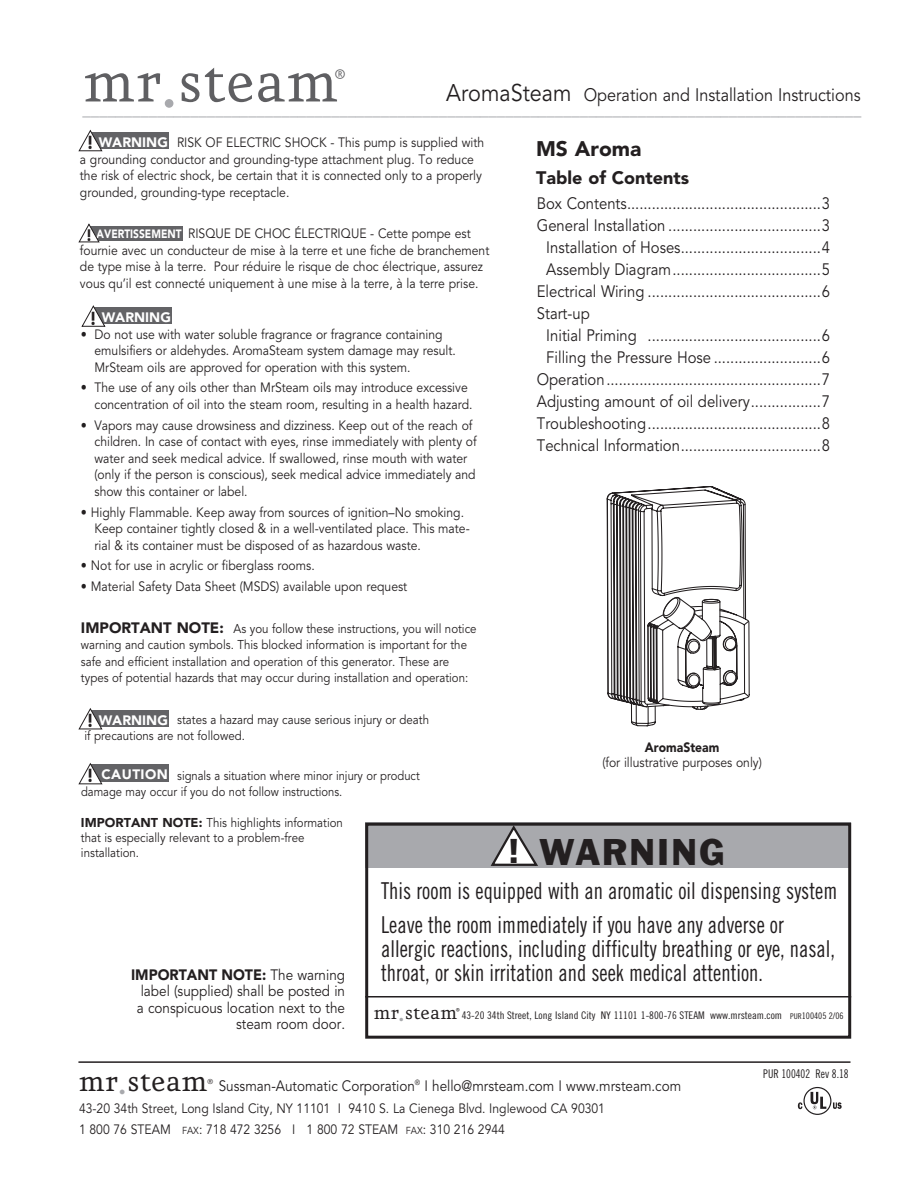
<style>
.page{position:relative;width:918px;height:1188px;background:#fff}
.page>*{position:absolute;margin:0;border:0;box-sizing:border-box;transform-origin:0 0}
.t1{font:69px "Eureka";color:#5f5f62}
.t2{font:39px "Franklin Got T";letter-spacing:.045em;color:#231f20}
.t3{font:34.65px "Eureka";color:#231f20}
.t4{font:23.25px/33.8px "Trade Gothic Cond Eighteen";color:#231f20;scale:.9 1}
.t5{font:300 23.25px "Eureka Sans";color:#5f5f62}
.t6{font:22.5px "Eureka";color:#231f20}
.t7{font:900 21px "Avenir";color:#231f20}
.t8{font:19.5px "Eureka Sans";color:#a8a9ad;scale:.85 1}
.t9{font:18px "Avenir";color:#231f20;scale:.9 1}
.t10{font:900 18px "Avenir";color:#231f20}
.t11{font:16.5px "Avenir";color:#231f20;scale:.9 1}
.t12{font:15px/16.5px "Avenir";color:#231f20;text-align:right;scale:.9 1}
.t13{font:900 13.65px "Avenir";color:#fff}
.t14{font:900 13.65px "Avenir";letter-spacing:.035em;color:#fff}
.t15{font:13.5px/16.5px "Avenir";color:#231f20;scale:.9 1}
.t16{font:900 13.5px "Avenir";color:#231f20;scale:.9 1}
.t17{font:12.75px/16.5px "Avenir";color:#231f20;scale:.9 1}
.t18{font:12.75px/16.5px "Avenir";color:#231f20;scale:.88 1}
.t19{font:12px "Trade Gothic Cond Eighteen";color:#231f20;scale:.9 1}
.t20{font:900 12px "Avenir";color:#fff;scale:.85 1}
.t21{font:10.5px "Trade Gothic Cond Eighteen";color:#231f20}
.t22{font:8.25px "Eureka Sans";color:#231f20}
.t23{font:7.05px "Avenir";color:#231f20}
.s1{font-size:75px;color:#a8a9ad}
.s2{font-size:24px}
.s3{font-size:18.75px;color:#231f20}
.s4{font-weight:900;font-size:15px}
.s5{font-weight:900}
.s6{font-size:16.5px;color:#231f20}
.s7{font-family:"Frutiger";font-weight:900;font-size:34.5px}
.s8{font-size:22.5px}
.s9{font-size:30px;color:#a8a9ad}
.s10{font-size:7.8px}
.s11{font-size:9px}
.s12{font-size:40.95px;color:#a8a9ad}
.s13{font-size:10.2px}
.s14{font-style:inherit}
</style>
<div class="page">
<svg style="left:798px;top:1102px;width:4px;height:7px"></svg>
<div style="left:803px;top:1087px;width:28px;height:28px;border:1px solid #231f20;border-radius:50%"></div>
<svg style="left:811px;top:1092px;width:15px;height:17px"></svg>
<svg style="left:833px;top:1102px;width:9px;height:7px"></svg>
<hr style="left:78px;top:1061px;width:773px;height:2px;background:#231f20">
<svg style="left:607px;top:486px;width:143px;height:240px"></svg>
<div style="left:90px;top:133px;width:79px;height:16px;background:#636366"></div>
<svg style="left:78px;top:129px;width:25px;height:23px"></svg>
<div style="left:93px;top:308px;width:79px;height:16px;background:#636366"></div>
<svg style="left:81px;top:305px;width:25px;height:22px"></svg>
<div style="left:90px;top:711px;width:79px;height:16px;background:#636366"></div>
<svg style="left:78px;top:708px;width:25px;height:22px"></svg>
<div style="left:90px;top:765px;width:79px;height:17px;background:#636366"></div>
<svg style="left:78px;top:763px;width:25px;height:22px"></svg>
<div style="left:89px;top:226px;width:94px;height:14px;background:#636366"></div>
<svg style="left:78px;top:223px;width:22px;height:20px"></svg>
<div style="left:365px;top:823px;width:486px;height:45px;background:#a8a9ad"></div>
<div style="left:365px;top:823px;width:486px;height:216px;border:3px solid #231f20"></div>
<svg style="left:490px;top:823px;width:50px;height:43px"></svg>
<hr style="left:365px;top:996px;width:486px;height:2px;background:#231f20">
<h1 class="t1" style="left:82px;top:51px;width:257px">mr<span class="s1">.</span>steam</h1>
<h3 class="t5" style="left:335px;top:68px;width:11px">®</h3>
<h3 class="t9" style="left:446px;top:85px;width:462px"><span class="s2">AromaSteam</span> Operation and Installation Instructions</h3>
<h3 class="t8" style="left:82px;top:100px;width:918px">______________________________________________________________________________________________</h3>
<h3 class="t7" style="left:536px;top:136px;width:107px">MS Aroma</h3>
<h3 class="t10" style="left:536px;top:167px;width:154px">Table of Contents</h3>
<p class="t11" style="left:537px;top:194px;width:327px">Box Contents...............................................3</p>
<p class="t11" style="left:537px;top:216px;width:327px">General Installation .....................................3</p>
<p class="t11" style="left:546px;top:238px;width:317px">Installation of Hoses..................................4</p>
<p class="t11" style="left:546px;top:260px;width:317px">Assembly Diagram....................................5</p>
<p class="t11" style="left:537px;top:282px;width:327px">Electrical Wiring ..........................................6</p>
<p class="t11" style="left:537px;top:304px;width:60px">Start-up</p>
<p class="t11" style="left:546px;top:326px;width:317px">Initial Priming ..........................................6</p>
<p class="t11" style="left:546px;top:348px;width:317px">Filling the Pressure Hose ..........................6</p>
<p class="t11" style="left:537px;top:370px;width:327px">Operation....................................................7</p>
<p class="t11" style="left:537px;top:392px;width:327px">Adjusting amount of oil delivery.................7</p>
<p class="t11" style="left:537px;top:414px;width:327px">Troubleshooting..........................................8</p>
<p class="t11" style="left:537px;top:436px;width:327px">Technical Information..................................8</p>
<p class="t13" style="left:87px;top:134px;width:83px"><span class="s3">!</span> WARNING</p>
<p class="t15" style="left:80px;top:135px;width:451px;text-indent:239px">k - This pump is supplied with a grounding conductor and grounding-type attachment plug. To reduce the risk of electric shock, be certain that it is connected only to a properly grounded, grounding-type receptacle.</p>
<p class="t15" style="left:188px;top:226px;width:85px">Risque de choc</p>
<p class="t15" style="left:294px;top:226px;width:16px">électri</p>
<p class="t15" style="left:177px;top:135px;width:64px">Risk of electric</p>
<p class="t15" style="left:285px;top:135px;width:11px">shoc</p>
<p class="t15" style="left:80px;top:226px;width:456px;text-indent:261px">que - Cette pompe est fournie avec un conducteur de mise à la terre et une fiche de branchement de type mise à la terre. Pour réduire le risque de choc électrique, assurez vous qu’il est connecté uniquement à une mise à la terre, à la terre prise.</p>
<p class="t15" style="left:94px;top:326px;width:403px;text-indent:-13px">• Do not use with water soluble fragrance or fragrance containing emulsifiers or aldehydes. AromaSteam system damage may result.<br>MrSteam oils are approved for operation with this system.</p>
<p class="t15" style="left:94px;top:380px;width:422px;text-indent:-13px">• The use of any oils other than MrSteam oils may introduce excessive concentration of oil into the steam room, resulting in a health hazard.</p>
<p class="t15" style="left:94px;top:417px;width:426px;text-indent:-13px">• Vapors may cause drowsiness and dizziness. Keep out of the reach of children. In case of contact with eyes, rinse immediately with plenty of water and seek medical advice. If swallowed, rinse mouth with water (only if the person is conscious), seek medical advice immediately and show this container or label.</p>
<p class="t15" style="left:94px;top:504px;width:418px;text-indent:-13px">• Highly Flammable. Keep away from sources of ignition–No smoking.<br>Keep container tightly closed &amp; in a well-ventilated place. This mate&shy;rial &amp; its container must be disposed of as hazardous waste.</p>
<p class="t15" style="left:81px;top:558px;width:261px">• Not for use in acrylic or fiberglass rooms.</p>
<p class="t15" style="left:81px;top:579px;width:364px">• Material Safety Data Sheet (MSDS) available upon request</p>
<p class="t17" style="left:81px;top:621px;width:441px"><span class="s4">IMPORTANT NOTE:</span> As you follow these instructions, you will notice warning and caution symbols. This blocked information is important for the safe and efficient installation and operation of this generator. These are types of potential hazards that may occur during installation and operation:</p>
<p class="t17" style="left:85px;top:712px;width:384px;text-indent:93px">states a hazard may cause serious injury or death if precautions are not followed.</p>
<p class="t18" style="left:81px;top:768px;width:386px;text-indent:96px">signals a situation where minor injury or product damage may occur if you do not follow instructions.</p>
<p class="t17" style="left:81px;top:815px;width:293px;line-height:15px"><span class="s5">IMPORTANT NOTE:</span> This highlights information that is especially relevant to a problem-free installation.</p>
<p class="t20" style="left:86px;top:227px;width:114px"><span class="s6">!</span> AVERTISSEMENT</p>
<p class="t13" style="left:90px;top:309px;width:83px"><span class="s3">!</span> WARNING</p>
<p class="t13" style="left:87px;top:712px;width:83px"><span class="s3">!</span> WARNING</p>
<p class="t16" style="left:645px;top:739px;width:84px">AromaSteam</p>
<p class="t15" style="left:602px;top:755px;width:179px">(for illustrative purposes only)</p>
<p class="t14" style="left:87px;top:766px;width:83px"><span class="s3">!</span> CAUTION</p>
<h2 class="t2" style="left:506px;top:828px;width:220px"><span class="s7">!</span> WARNING</h2>
<p class="t12" style="left:131px;top:967px;width:239px"><span class="s5">IMPORTANT NOTE:</span> The warning label (supplied) shall be posted in a conspicuous location next to the steam room door.</p>
<h3 class="t4" style="left:381px;top:874px;width:508px">This room is equipped with an aromatic oil dispensing system<br>Leave the room immediately if you have any adverse or</h3>
<h3 class="t4" style="left:381px;top:936px;width:506px;line-height:24px">allergic reactions, including difficulty breathing or eye, nasal, throat, or skin irritation and seek medical attention<span class="s8">.</span></h3>
<h3 class="t6" style="left:373px;top:1003px;width:85px">mr<span class="s9">.</span>steam</h3>
<p class="t22" style="left:456px;top:1008px;width:5px">®</p>
<p class="t21" style="left:462px;top:1009px;width:384px">43-20 34th Street, Long Island City NY 11101 1-800-76 STEAM www.mrsteam.com <span class="s10">pur</span><span class="s11">100405 2/06</span></p>
<h3 class="t3" style="left:78px;top:1065px;width:131px">mr<span class="s12">.</span>steam</h3>
<p class="t23" style="left:208px;top:1077px;width:7px">®</p>
<p class="t12" style="left:219px;top:1078px;width:515px">Sussman-Automatic Corporation<sup>®</sup> I hello@mrsteam.com I www.mrsteam.com</p>
<p class="t15" style="left:79px;top:1098px;width:586px;line-height:21px">43-20 34th Street, Long Island City, NY 11101 I 9410 S. La Cienega Blvd. Inglewood CA 90301<br>1 800 76 STEAM <span class="s13">FAX</span><span class="s14">:</span> 718 472 3256 I 1 800 72 STEAM <span class="s13">FAX</span><span class="s14">:</span> 310 216 2944</p>
<p class="t19" style="left:763px;top:1066px;width:96px">PUR 100402 Rev 8.18</p>
</div>
